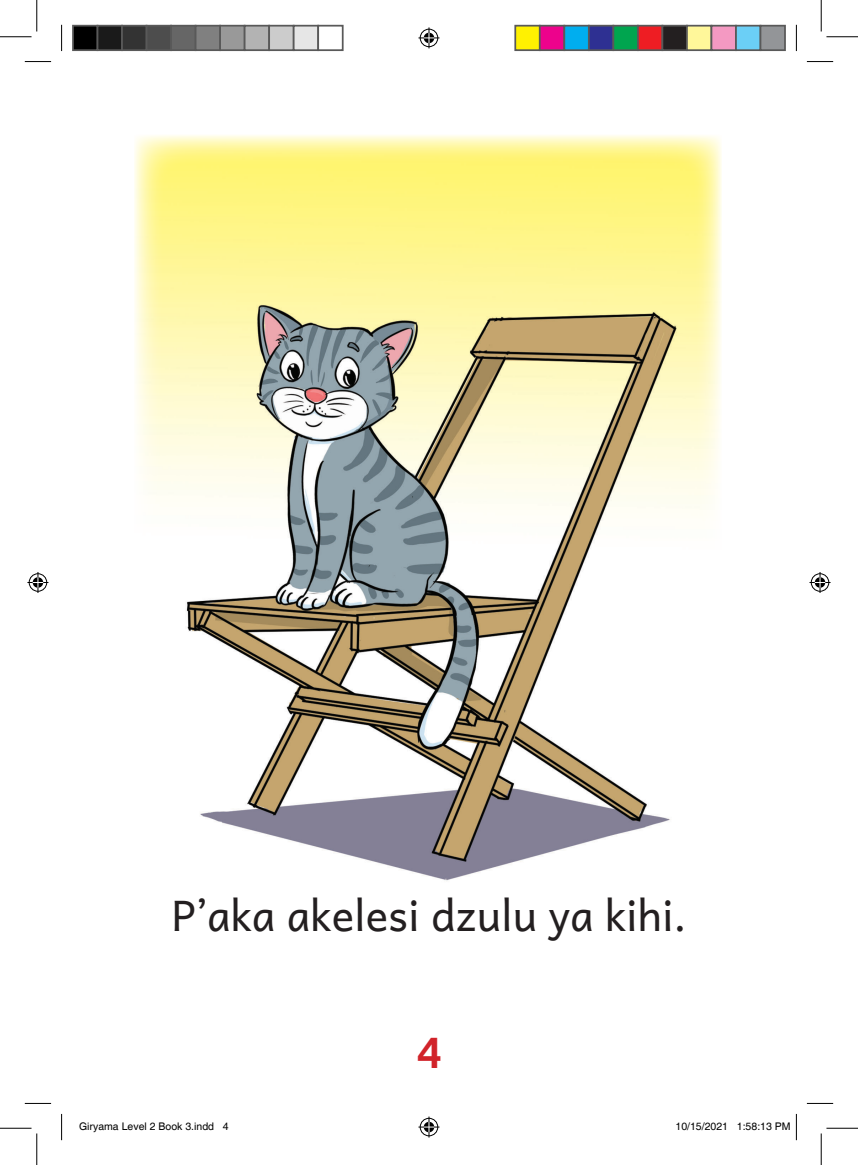
<style>
.page{position:relative;width:858px;height:1165px;background:#fff}
.page>*{position:absolute;margin:0;border:0;box-sizing:border-box;transform-origin:0 0}
.Body_Text{font:42px "Andika New Basic";color:#231f20}
.t1{font:700 42px "Andika New Basic";color:#d1232a}
.t2{font:10.5px "Helvetica";color:#000}
</style>
<div class="page">
<img style="left:134px;top:135px;width:587px;height:746px">
<svg style="left:25px;top:61px;width:26px;height:1px"></svg>
<svg style="left:806px;top:61px;width:26px;height:1px"></svg>
<svg style="left:25px;top:1103px;width:26px;height:1px"></svg>
<svg style="left:806px;top:1103px;width:26px;height:1px"></svg>
<svg style="left:61px;top:25px;width:1px;height:26px"></svg>
<svg style="left:61px;top:1114px;width:1px;height:26px"></svg>
<svg style="left:795px;top:25px;width:1px;height:26px"></svg>
<hr style="left:0;top:36px;width:32px;height:1px;background:#000">
<hr style="left:826px;top:36px;width:31px;height:1px;background:#000">
<hr style="left:0;top:1128px;width:32px;height:1px;background:#000">
<hr style="left:826px;top:1128px;width:31px;height:1px;background:#000">
<hr style="left:36px;top:0;width:1px;height:32px;background:#000">
<hr style="left:36px;top:1133px;width:1px;height:32px;background:#000">
<hr style="left:820px;top:0;width:1px;height:32px;background:#000">
<hr style="left:820px;top:1133px;width:1px;height:32px;background:#000">
<svg style="left:418px;top:27px;width:21px;height:21px"></svg>
<svg style="left:418px;top:1116px;width:21px;height:21px"></svg>
<svg style="left:27px;top:572px;width:21px;height:21px"></svg>
<svg style="left:809px;top:572px;width:21px;height:21px"></svg>
<div style="left:73px;top:26px;width:24px;height:24px;background:#000"></div>
<div style="left:72px;top:25px;width:26px;height:26px;border:2px solid #595959"></div>
<div style="left:97px;top:26px;width:25px;height:24px;background:#1a1a1a"></div>
<div style="left:97px;top:25px;width:26px;height:26px;border:2px solid #595959"></div>
<div style="left:122px;top:26px;width:24px;height:24px;background:#333"></div>
<div style="left:121px;top:25px;width:26px;height:26px;border:2px solid #595959"></div>
<div style="left:146px;top:26px;width:25px;height:24px;background:#4d4d4d"></div>
<div style="left:146px;top:25px;width:26px;height:26px;border:2px solid #595959"></div>
<div style="left:171px;top:26px;width:24px;height:24px;background:#666"></div>
<div style="left:170px;top:25px;width:26px;height:26px;border:2px solid #595959"></div>
<div style="left:195px;top:26px;width:25px;height:24px;background:#808080"></div>
<div style="left:195px;top:25px;width:26px;height:26px;border:2px solid #595959"></div>
<div style="left:220px;top:26px;width:24px;height:24px;background:#999"></div>
<div style="left:219px;top:25px;width:26px;height:26px;border:2px solid #595959"></div>
<div style="left:244px;top:26px;width:25px;height:24px;background:#b3b3b3"></div>
<div style="left:244px;top:25px;width:26px;height:26px;border:2px solid #595959"></div>
<div style="left:269px;top:26px;width:24px;height:24px;background:#ccc"></div>
<div style="left:268px;top:25px;width:26px;height:26px;border:2px solid #595959"></div>
<div style="left:293px;top:26px;width:25px;height:24px;background:#e6e6e6"></div>
<div style="left:293px;top:25px;width:26px;height:26px;border:2px solid #595959"></div>
<div style="left:317px;top:25px;width:26px;height:26px;border:2px solid #595959"></div>
<div style="left:515px;top:26px;width:24px;height:24px;background:#fff101"></div>
<div style="left:514px;top:25px;width:26px;height:26px;border:2px solid #595959"></div>
<div style="left:539px;top:26px;width:25px;height:24px;background:#ed028c"></div>
<div style="left:538px;top:25px;width:27px;height:26px;border:2px solid #595959"></div>
<div style="left:564px;top:26px;width:24px;height:24px;background:#00aeef"></div>
<div style="left:563px;top:25px;width:26px;height:26px;border:2px solid #595959"></div>
<div style="left:588px;top:26px;width:25px;height:24px;background:#2e3092"></div>
<div style="left:587px;top:25px;width:27px;height:26px;border:2px solid #595959"></div>
<div style="left:613px;top:26px;width:24px;height:24px;background:#00a54f"></div>
<div style="left:612px;top:25px;width:26px;height:26px;border:2px solid #595959"></div>
<div style="left:637px;top:26px;width:25px;height:24px;background:#ee1d23"></div>
<div style="left:636px;top:25px;width:27px;height:26px;border:2px solid #595959"></div>
<div style="left:662px;top:26px;width:24px;height:24px;background:#231f20"></div>
<div style="left:661px;top:25px;width:26px;height:26px;border:2px solid #595959"></div>
<div style="left:686px;top:26px;width:25px;height:24px;background:#fff79a"></div>
<div style="left:685px;top:25px;width:27px;height:26px;border:2px solid #595959"></div>
<div style="left:711px;top:26px;width:24px;height:24px;background:#f499c2"></div>
<div style="left:710px;top:25px;width:26px;height:26px;border:2px solid #595959"></div>
<div style="left:735px;top:26px;width:25px;height:24px;background:#6bcff6"></div>
<div style="left:734px;top:25px;width:27px;height:26px;border:2px solid #595959"></div>
<div style="left:760px;top:26px;width:24px;height:24px;background:#939598"></div>
<div style="left:759px;top:25px;width:26px;height:26px;border:2px solid #595959"></div>
<svg style="left:795px;top:1114px;width:1px;height:26px"></svg>
<p class="Body_Text" style="left:171px;top:878px;width:516px">P’aka akelesi dzulu ya kihi.</p>
<h1 class="t1" style="left:416px;top:1014px;width:26px">4</h1>
<p class="t2" style="left:79px;top:1120px;width:151px">Giryama Level 2 Book 3.indd 4</p>
<p class="t2" style="left:675px;top:1120px;width:116px">10/15/2021 1:58:13 PM</p>
</div>
